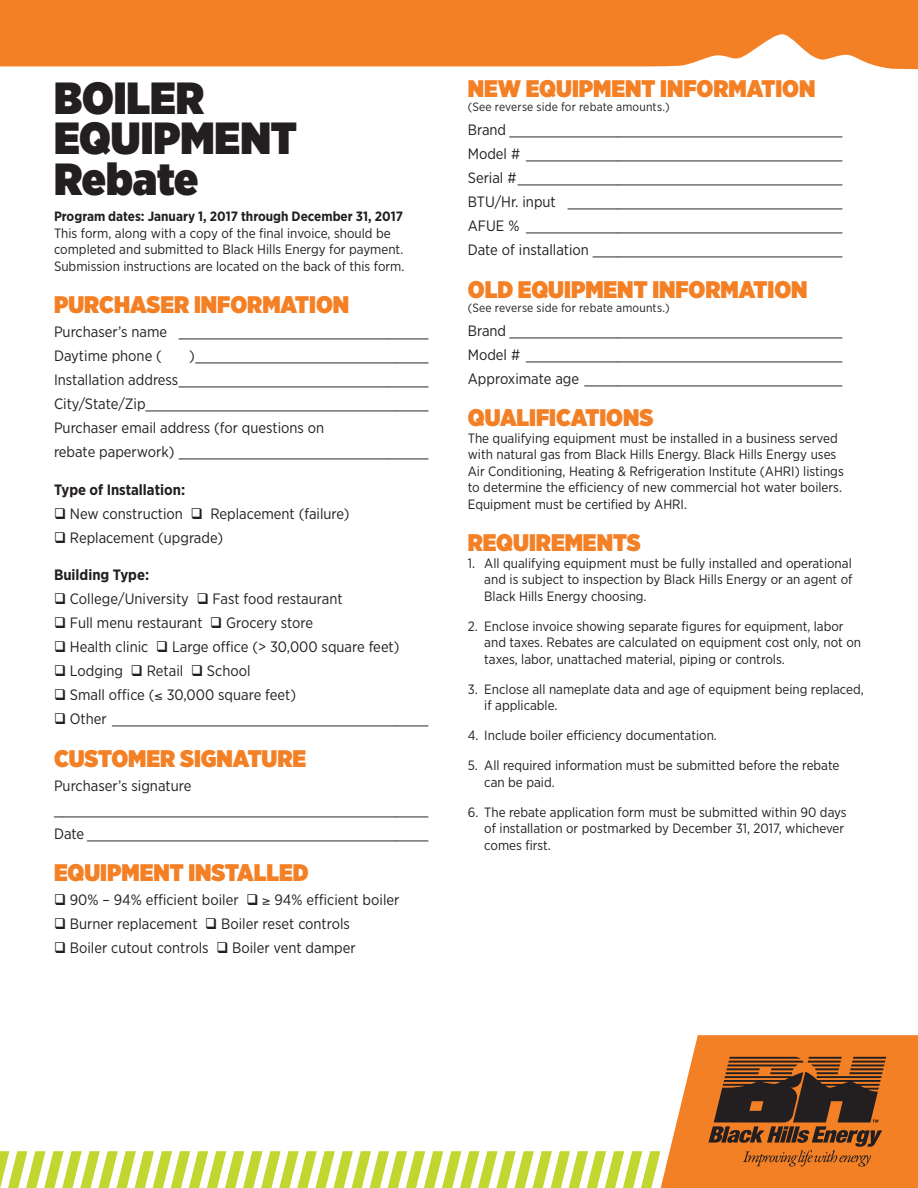
<style>
.page{position:relative;width:918px;height:1188px;background:#fff}
.page>*{position:absolute;margin:0;border:0;box-sizing:border-box;transform-origin:0 0}
.t1{font:900 45px/40.5px "Gotham Narrow";color:#231f20}
.t2{font:900 24px "Gotham Narrow";color:#f48026}
.t3{font:15px/24px "Gotham Narrow";color:#231f20}
.t4{font:700 15px "Gotham Narrow";color:#231f20}
.t5{font:13.5px/16.5px "Gotham Narrow";color:#231f20}
.t6{font:700 13.5px "Gotham Narrow";color:#231f20}
.t7{font:12px "Gotham Narrow";letter-spacing:.015em;color:#231f20}
</style>
<div class="page">
<svg style="left:0;top:1035px;width:918px;height:153px"></svg>
<svg style="left:0;top:0;width:918px;height:69px;background:#f48936"></svg>
<h1 class="t1" style="left:54px;top:77px;width:245px">BOILER<br>EQUIPMENT<br>Rebate</h1>
<h2 class="t2" style="left:468px;top:72px;width:349px">NEW EQUIPMENT INFORMATION</h2>
<p class="t7" style="left:468px;top:100px;width:203px">(See reverse side for rebate amounts.)</p>
<p class="t3" style="left:468px;top:118px;width:376px;text-align:justify">Brand ________________________________________ Model # ______________________________________ Serial #_______________________________________ BTU/Hr. input _________________________________ AFUE % ______________________________________ Date of installation ______________________________</p>
<h2 class="t2" style="left:468px;top:273px;width:341px">OLD EQUIPMENT INFORMATION</h2>
<p class="t7" style="left:468px;top:300px;width:203px">(See reverse side for rebate amounts.)</p>
<p class="t3" style="left:468px;top:318px;width:376px;text-align:justify">Brand ________________________________________ Model # ______________________________________ Approximate age _______________________________</p>
<h2 class="t2" style="left:468px;top:402px;width:187px">QUALIFICATIONS</h2>
<p class="t5" style="left:468px;top:430px;width:377px">The qualifying equipment must be installed in a business served with natural gas from Black Hills Energy. Black Hills Energy uses Air Conditioning, Heating &amp; Refrigeration Institute (AHRI) listings to determine the efficiency of new commercial hot water boilers.<br>Equipment must be certified by AHRI.</p>
<h2 class="t2" style="left:468px;top:526px;width:174px">REQUIREMENTS</h2>
<p class="t5" style="left:484px;top:554px;width:370px;text-align:justify;text-indent:-16px">1. All qualifying equipment must be fully installed and operational and is subject to inspection by Black Hills Energy or an agent of Black Hills Energy choosing.</p>
<p class="t5" style="left:484px;top:617px;width:378px;text-indent:-16px">2. Enclose invoice showing separate figures for equipment, labor and taxes. Rebates are calculated on equipment cost only, not on taxes, labor, unattached material, piping or controls.</p>
<p class="t5" style="left:484px;top:680px;width:381px;text-indent:-16px">3. Enclose all nameplate data and age of equipment being replaced, if applicable.</p>
<p class="t5" style="left:468px;top:727px;width:251px">4. Include boiler efficiency documentation.</p>
<p class="t5" style="left:484px;top:757px;width:357px;text-indent:-16px">5. All required information must be submitted before the rebate can be paid.</p>
<p class="t5" style="left:484px;top:803px;width:364px;text-indent:-16px">6. The rebate application form must be submitted within 90 days of installation or postmarked by December 31, 2017, whichever comes first.</p>
<p class="t6" style="left:54px;top:208px;width:350px">Program dates: January 1, 2017 through December 31, 2017</p>
<p class="t5" style="left:54px;top:225px;width:352px">This form, along with a copy of the final invoice, should be completed and submitted to Black Hills Energy for payment.<br>Submission instructions are located on the back of this form.</p>
<h2 class="t2" style="left:54px;top:289px;width:297px">PURCHASER INFORMATION</h2>
<p class="t3" style="left:54px;top:320px;width:376px">Purchaser’s name ______________________________<br>Daytime phone (</p>
<p class="t3" style="left:54px;top:344px;width:376px;text-indent:135px">)____________________________ Installation address______________________________ City/State/Zip__________________________________ Purchaser email address (for questions on<br>rebate paperwork) ______________________________</p>
<p class="t4" style="left:54px;top:480px;width:133px">Type of Installation:</p>
<p class="t3" style="left:54px;top:501px;width:297px">❑ New construction ❑ Replacement (failure)</p>
<p class="t3" style="left:54px;top:525px;width:171px">❑ Replacement (upgrade)</p>
<p class="t4" style="left:54px;top:565px;width:97px">Building Type:</p>
<p class="t3" style="left:54px;top:587px;width:290px">❑ College/University ❑ Fast food restaurant</p>
<p class="t3" style="left:54px;top:611px;width:261px">❑ Full menu restaurant ❑ Grocery store</p>
<p class="t3" style="left:54px;top:635px;width:347px">❑ Health clinic ❑ Large office (&gt; 30,000 square feet)</p>
<p class="t3" style="left:54px;top:659px;width:198px">❑ Lodging ❑ Retail ❑ School</p>
<p class="t3" style="left:54px;top:683px;width:244px">❑ Small office (≤ 30,000 square feet)</p>
<p class="t3" style="left:54px;top:707px;width:376px">❑ Other ______________________________________</p>
<h2 class="t2" style="left:54px;top:742px;width:254px">CUSTOMER SIGNATURE</h2>
<p class="t3" style="left:54px;top:773px;width:376px">Purchaser’s signature _____________________________________________<br>Date _________________________________________</p>
<h2 class="t2" style="left:54px;top:856px;width:256px">EQUIPMENT INSTALLED</h2>
<p class="t3" style="left:54px;top:887px;width:347px">❑ 90% – 94% efficient boiler ❑ ≥ 94% efficient boiler</p>
<p class="t3" style="left:54px;top:911px;width:298px">❑ Burner replacement ❑ Boiler reset controls</p>
<p class="t3" style="left:54px;top:935px;width:303px">❑ Boiler cutout controls ❑ Boiler vent damper</p>
</div>
